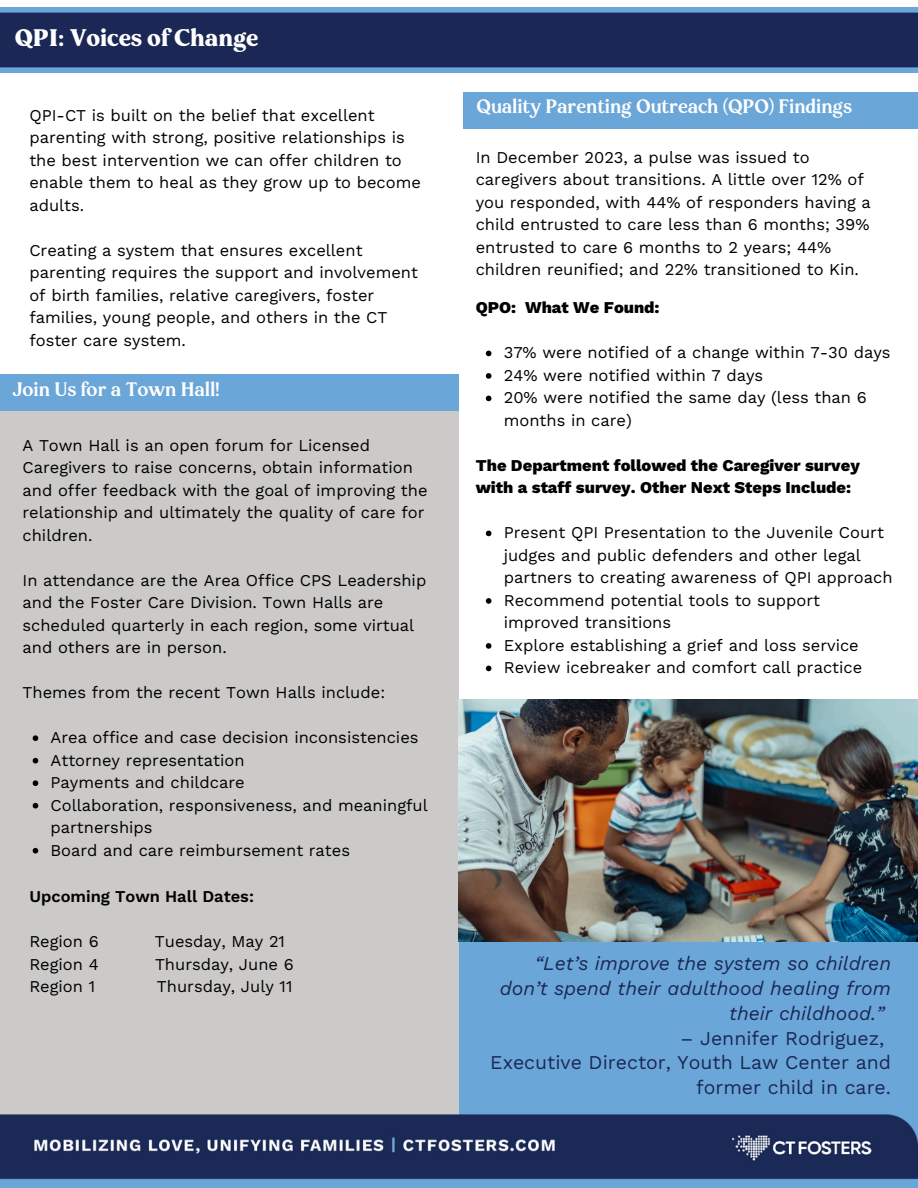
<style>
.page{position:relative;width:918px;height:1188px;background:#fff}
.page>*{position:absolute;margin:0;border:0;box-sizing:border-box;transform-origin:0 0}
.t1{font:700 24px "Pockota";color:#fff}
.t2{font:italic 19.5px "Work Sans";color:#1b2855}
.t3{font:19.5px "Work Sans";color:#1b2855}
.t4{font:500 19.5px "Pockota";color:#fff}
.t5{font:16.5px/22.5px "Work Sans";color:#000}
.t6{font:800 16.5px/22.5px "Work Sans";color:#000}
.t7{font:600 16.5px "Work Sans";color:#000}
</style>
<div class="page">
<div style="left:0;top:12px;width:918px;height:58px;background:#1b2855"></div>
<div style="left:0;top:411px;width:459px;height:707px;background:#cbcac9"></div>
<div style="left:459px;top:923px;width:459px;height:242px;background:#6ba6d8"></div>
<img style="left:0;top:1114px;width:918px;height:74px">
<div style="left:0;top:7px;width:918px;height:6px;background:#6ba6d8"></div>
<div style="left:0;top:67px;width:918px;height:6px;background:#6ba6d8"></div>
<div style="left:0;top:374px;width:459px;height:37px;background:#6ba6d8"></div>
<div style="left:463px;top:92px;width:455px;height:36px;background:#6ba6d8"></div>
<img style="left:459px;top:700px;width:459px;height:242px">
<svg style="left:33px;top:735px;width:5px;height:6px"></svg>
<svg style="left:33px;top:758px;width:5px;height:6px"></svg>
<svg style="left:33px;top:780px;width:5px;height:6px"></svg>
<svg style="left:33px;top:803px;width:5px;height:6px"></svg>
<svg style="left:33px;top:848px;width:5px;height:6px"></svg>
<svg style="left:486px;top:351px;width:5px;height:5px"></svg>
<svg style="left:486px;top:373px;width:5px;height:6px"></svg>
<svg style="left:486px;top:396px;width:5px;height:5px"></svg>
<svg style="left:486px;top:531px;width:5px;height:5px"></svg>
<svg style="left:486px;top:598px;width:5px;height:6px"></svg>
<svg style="left:486px;top:643px;width:5px;height:6px"></svg>
<svg style="left:486px;top:666px;width:5px;height:5px"></svg>
<h1 class="t1" style="left:15px;top:28px;width:245px">QPI: Voices of Change</h1>
<h3 class="t5" style="left:29px;top:104px;width:393px">QPI-CT is built on the belief that excellent parenting with strong, positive relationships is the best intervention we can offer children to enable them to heal as they grow up to become adults.</h3>
<p class="t5" style="left:29px;top:239px;width:390px">Creating a system that ensures excellent parenting requires the support and involvement of birth families, relative caregivers, foster families, young people, and others in the CT foster care system.</p>
<p class="t4" style="left:12px;top:381px;width:209px">Join Us for a Town Hall!</p>
<h4 class="t5" style="left:23px;top:434px;width:407px">A Town Hall is an open forum for Licensed Caregivers to raise concerns, obtain information and offer feedback with the goal of improving the relationship and ultimately the quality of care for children.</h4>
<p class="t5" style="left:23px;top:569px;width:405px">In attendance are the Area Office CPS Leadership and the Foster Care Division. Town Halls are scheduled quarterly in each region, some virtual and others are in person.</p>
<p class="t5" style="left:23px;top:681px;width:364px">Themes from the recent Town Halls include:</p>
<p class="t5" style="left:51px;top:726px;width:369px">Area office and case decision inconsistencies</p>
<h4 class="t5" style="left:51px;top:749px;width:196px">Attorney representation</h4>
<p class="t5" style="left:51px;top:771px;width:196px">Payments and childcare</p>
<p class="t5" style="left:51px;top:794px;width:379px">Collaboration, responsiveness, and meaningful partnerships</p>
<p class="t5" style="left:51px;top:839px;width:301px">Board and care reimbursement rates</p>
<h4 class="t7" style="left:29px;top:887px;width:226px">Upcoming Town Hall Dates:</h4>
<p class="t5" style="left:29px;top:931px;width:71px">Region 6</p>
<p class="t5" style="left:155px;top:931px;width:132px">Tuesday, May 21</p>
<p class="t5" style="left:29px;top:953px;width:71px">Region 4</p>
<p class="t5" style="left:155px;top:953px;width:140px">Thursday, June 6</p>
<p class="t5" style="left:29px;top:976px;width:67px">Region 1</p>
<p class="t5" style="left:157px;top:976px;width:137px">Thursday, July 11</p>
<p class="t4" style="left:476px;top:99px;width:377px">Quality Parenting Outreach (QPO) Findings</p>
<p class="t5" style="left:476px;top:146px;width:397px">In December 2023, a pulse was issued to caregivers about transitions. A little over 12% of you responded, with 44% of responders having a child entrusted to care less than 6 months; 39% entrusted to care 6 months to 2 years; 44% children reunified; and 22% transitioned to Kin.</p>
<p class="t6" style="left:476px;top:297px;width:185px">QPO: What We Found:</p>
<h2 class="t5" style="left:504px;top:342px;width:388px">37% were notified of a change within 7-30 days</h2>
<p class="t5" style="left:504px;top:364px;width:261px">24% were notified within 7 days</p>
<p class="t5" style="left:504px;top:387px;width:365px">20% were notified the same day (less than 6 months in care)</p>
<p class="t6" style="left:476px;top:454px;width:386px">The Department followed the Caregiver survey with a staff survey. Other Next Steps Include:</p>
<p class="t5" style="left:504px;top:522px;width:390px">Present QPI Presentation to the Juvenile Court judges and public defenders and other legal partners to creating awareness of QPI approach</p>
<p class="t5" style="left:504px;top:589px;width:318px">Recommend potential tools to support improved transitions</p>
<p class="t5" style="left:504px;top:634px;width:357px">Explore establishing a grief and loss service</p>
<p class="t5" style="left:504px;top:657px;width:360px">Review icebreaker and comfort call practice</p>
<p class="t2" style="left:535px;top:952px;width:358px">“Let’s improve the system so children</p>
<p class="t2" style="left:500px;top:977px;width:393px">don’t spend their adulthood healing from</p>
<p class="t2" style="left:729px;top:1002px;width:157px">their childhood.”</p>
<p class="t3" style="left:680px;top:1027px;width:205px">– Jennifer Rodriguez,</p>
<p class="t3" style="left:490px;top:1051px;width:402px">Executive Director, Youth Law Center and</p>
<p class="t3" style="left:696px;top:1076px;width:196px">former child in care.</p>
</div>
